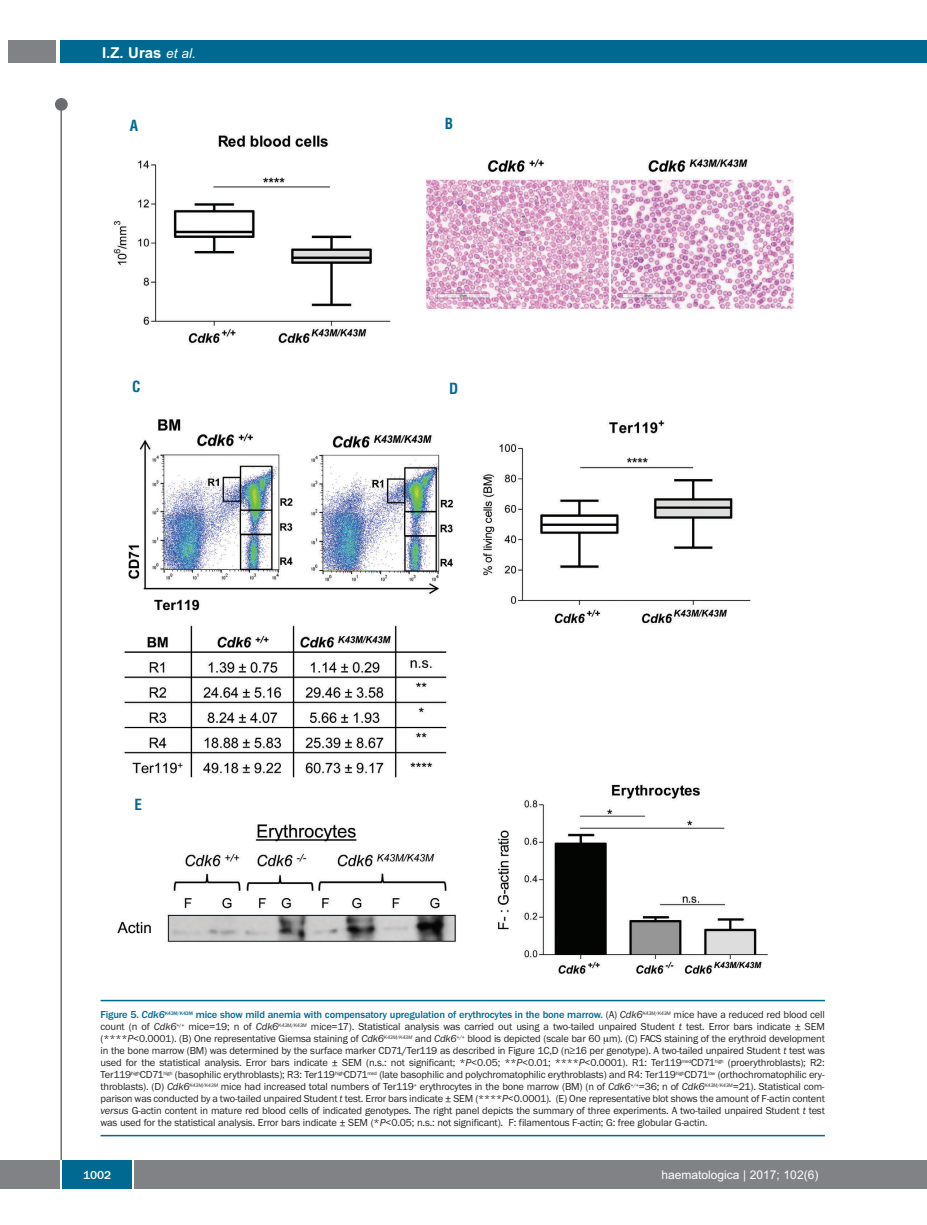
<style>
.page{position:relative;width:927px;height:1225px;background:#fff}
.page>*{position:absolute;margin:0;border:0;box-sizing:border-box;transform-origin:0 0}
.t1{font:700 15px "Arial";color:#fff}
.t2{font:700 condensed 15px "Helvetica";color:#006991}
.t3{font:12px "Arial";color:#fff}
.t4{font:500 12px "Franklin Gothic";color:#fff}
.t5{font:10.5px/12px "Franklin Gothic";letter-spacing:-.015em;color:#231f20;text-align:justify}
.s1{font-weight:400;font-style:italic;font-size:13.5px}
.s2{font-weight:500;color:#006991}
.s3{font-weight:500;font-style:italic;color:#006991}
.s4{font-style:italic}
</style>
<div class="page">
<div style="left:911px;top:40px;width:16px;height:22px;background:#006991"></div>
<div style="left:910px;top:1160px;width:17px;height:28px;background:#808285"></div>
<div style="left:55px;top:98px;width:13px;height:13px;background:#6c6d70;border-radius:50%"></div>
<hr style="left:60px;top:101px;width:2px;height:1061px;background:#6c6d70">
<div style="left:60px;top:40px;width:852px;height:22px;background:#006991"></div>
<div style="left:9px;top:40px;width:47px;height:22px;background:#808285"></div>
<div style="left:0;top:1160px;width:911px;height:28px;background:#808285"></div>
<div style="left:62px;top:1160px;width:71px;height:28px;background:#006991"></div>
<hr style="left:60px;top:1160px;width:2px;height:28px;background:#fff">
<svg style="left:133px;top:1160px;width:1px;height:28px"></svg>
<img style="left:113px;top:117px;width:681px;height:857px">
<hr style="left:101px;top:999px;width:724px;height:2px;background:#006991">
<hr style="left:101px;top:1134px;width:724px;height:2px;background:#006991">
<h1 class="t1" style="left:102px;top:44px;width:95px">I.Z. Uras <span class="s1">et al.</span></h1>
<h1 class="t2" style="left:130px;top:117px;width:10px">A</h1>
<h1 class="t2" style="left:445px;top:115px;width:10px">B</h1>
<h1 class="t2" style="left:132px;top:378px;width:10px">C</h1>
<h1 class="t2" style="left:449px;top:380px;width:11px">D</h1>
<h1 class="t2" style="left:135px;top:796px;width:9px">E</h1>
<p class="t5" style="left:101px;top:1008px;width:726px"><span class="s2">Figure 5.</span> <span class="s3">Cdk6</span><sup>K43M/K43M</sup> <span class="s2">mice show mild anemia with compensatory upregulation of erythrocytes in the bone marrow.</span> (A) <span class="s4">Cdk6</span><sup>K43M/K43M</sup> mice have a reduced red blood cell count (n of <span class="s4">Cdk6</span><sup>+/+</sup> mice=19; n of <span class="s4">Cdk6</span><sup>K43M/K43M</sup> mice=17). Statistical analysis was carried out using a two-tailed unpaired Student <span class="s4">t</span> test. Error bars indicate ± SEM (****<span class="s4">P</span>&lt;0.0001). (B) One representative Giemsa staining of <span class="s4">Cdk6</span><sup>K43M/K43M</sup> and <span class="s4">Cdk6</span><sup>+/+</sup> blood is depicted (scale bar 60 m). (C) FACS staining of the erythroid development in the bone marrow (BM) was determined by the surface marker CD71/Ter119 as described in Figure 1C,D (n≥16 per genotype). A two-tailed unpaired Student <span class="s4">t</span> test was used for the statistical analysis. Error bars indicate ± SEM (n.s.: not significant; *<span class="s4">P</span>&lt;0.05; **<span class="s4">P</span>&lt;0.01; ****<span class="s4">P</span>&lt;0.0001). R1: Ter119<sup>med</sup>CD71<sup>high</sup> (proerythroblasts); R2:<br>Ter119<sup>high</sup>CD71<sup>high</sup> (basophilic erythroblasts); R3: Ter119<sup>high</sup>CD71<sup>med</sup> (late basophilic and polychromatophilic erythroblasts) and R4: Ter119<sup>high</sup>CD71<sup>low</sup> (orthochromatophilic ery&shy;throblasts). (D) <span class="s4">Cdk6</span><sup>K43M/K43M</sup> mice had increased total numbers of Ter119<sup>+</sup> erythrocytes in the bone marrow (BM) (n of <span class="s4">Cdk6</span><sup>+/+</sup>=36; n of <span class="s4">Cdk6</span><sup>K43M/K43M</sup>=21). Statistical com&shy;parison was conducted by a two-tailed unpaired Student <span class="s4">t</span> test. Error bars indicate ± SEM (****<span class="s4">P</span>&lt;0.0001). (E) One representative blot shows the amount of F-actin content <span class="s4">versus</span> G-actin content in mature red blood cells of indicated genotypes. The right panel depicts the summary of three experiments. A two-tailed unpaired Student <span class="s4">t</span> test was used for the statistical analysis. Error bars indicate ± SEM (*<span class="s4">P</span>&lt;0.05; n.s.: not significant). F: filamentous F-actin; G: free globular G-actin.</p>
<p class="t4" style="left:83px;top:1167px;width:30px">1002</p>
<p class="t3" style="left:661px;top:1167px;width:158px">haematologica | 2017; 102(6)</p>
</div>
